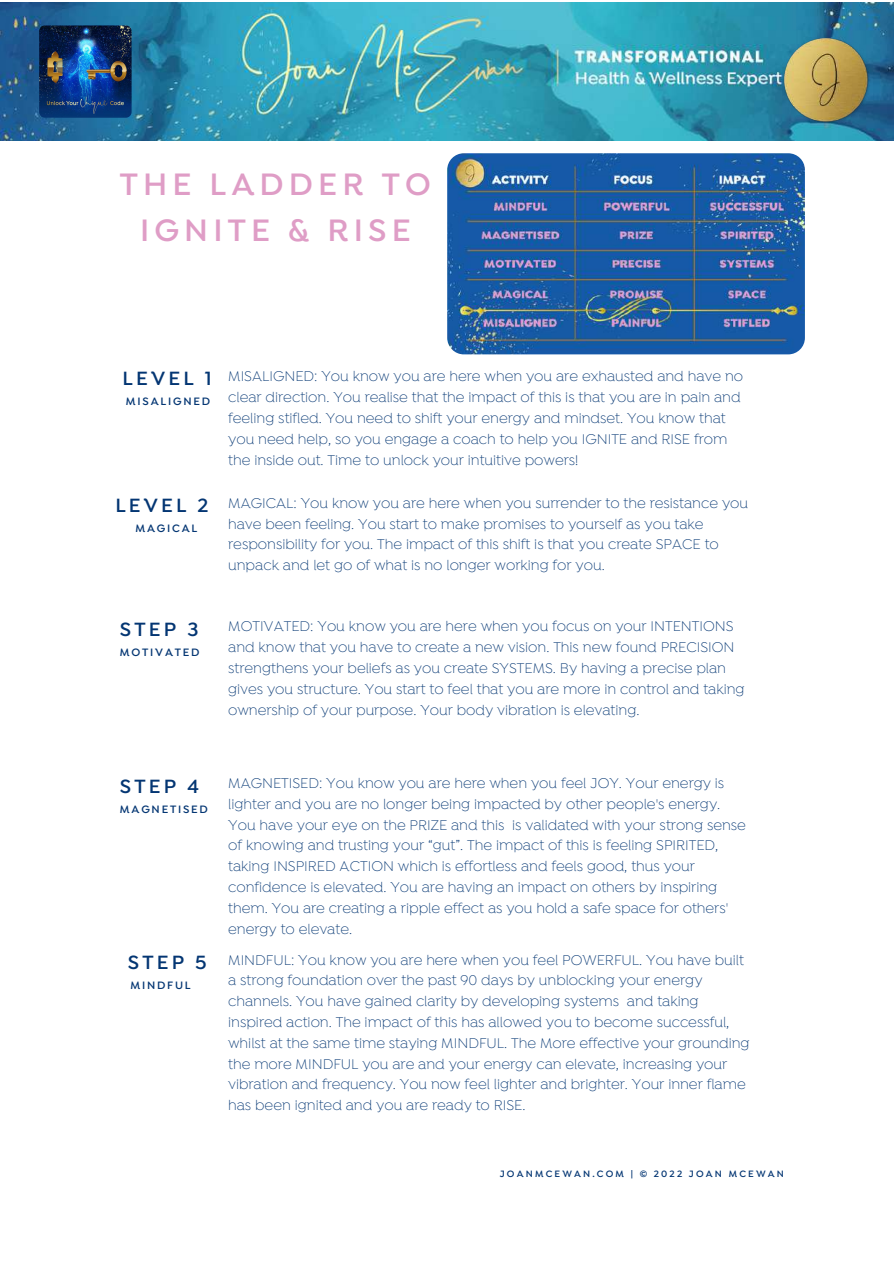
<style>
.page{position:relative;width:894px;height:1264px;background:#fff}
.page>*{position:absolute;margin:0;border:0;box-sizing:border-box;transform-origin:0 0}
.t1{font:600 33px/46.2px "Isidora";letter-spacing:.155em;color:#df9dc6;text-align:center}
.t2{font:600 20.4px "Isidora";letter-spacing:.155em;color:#043673}
.t3{font:300 15px/20.9px "Isidora";color:#043673}
.t4{font:600 11.4px "Isidora";letter-spacing:.155em;color:#043673}
.t5{font:600 9.75px "Isidora";letter-spacing:.22em;color:#043673}
</style>
<div class="page">
<img style="left:447px;top:153px;width:357px;height:201px;border-radius:17px">
<img style="left:0;top:3px;width:893px;height:137px">
<img style="left:782px;top:37px;width:88px;height:87px">
<img style="left:39px;top:25px;width:92px;height:93px;border-radius:6px">
<h1 class="t1" style="left:120px;top:163px;width:312px">THE LADDER TO<br>IGNITE &amp; RISE</h1>
<h2 class="t2" style="left:123px;top:367px;width:91px">LEVEL 1</h2>
<p class="t4" style="left:126px;top:395px;width:86px">MISALIGNED</p>
<h2 class="t2" style="left:115px;top:495px;width:95px">LEVEL 2</h2>
<p class="t4" style="left:135px;top:522px;width:63px">MAGICAL</p>
<p class="t3" style="left:228px;top:367px;width:516px">MISALIGNED: You know you are here when you are exhausted and have no clear direction. You realise that the impact of this is that you are in pain and feeling stifled. You need to shift your energy and mindset. You know that you need help, so you engage a coach to help you IGNITE and RISE from the inside out. Time to unlock your intuitive powers!</p>
<p class="t3" style="left:228px;top:493px;width:521px">MAGICAL: You know you are here when you surrender to the resistance you have been feeling. You start to make promises to yourself as you take responsibility for you. The impact of this shift is that you create SPACE to unpack and let go of what is no longer working for you.</p>
<h2 class="t2" style="left:120px;top:618px;width:80px">STEP 3</h2>
<p class="t4" style="left:120px;top:646px;width:81px">MOTIVATED</p>
<p class="t3" style="left:228px;top:617px;width:518px">MOTIVATED: You know you are here when you focus on your INTENTIONS and know that you have to create a new vision. This new found PRECISION strengthens your beliefs as you create SYSTEMS. By having a precise plan gives you structure. You start to feel that you are more in control and taking ownership of your purpose. Your body vibration is elevating.</p>
<h2 class="t2" style="left:120px;top:775px;width:81px">STEP 4</h2>
<p class="t4" style="left:120px;top:802px;width:89px">MAGNETISED</p>
<h2 class="t2" style="left:128px;top:951px;width:80px">STEP 5</h2>
<p class="t4" style="left:130px;top:979px;width:62px">MINDFUL</p>
<p class="t3" style="left:228px;top:773px;width:519px">MAGNETISED: You know you are here when you feel JOY. Your energy is lighter and you are no longer being impacted by other people's energy.<br>You have your eye on the PRIZE and this is validated with your strong sense of knowing and trusting your “gut”. The impact of this is feeling SPIRITED, taking INSPIRED ACTION which is effortless and feels good, thus your confidence is elevated. You are having an impact on others by inspiring them. You are creating a ripple effect as you hold a safe space for others' energy to elevate.</p>
<p class="t3" style="left:228px;top:950px;width:522px">MINDFUL: You know you are here when you feel POWERFUL. You have built a strong foundation over the past 90 days by unblocking your energy channels. You have gained clarity by developing systems and taking inspired action. The impact of this has allowed you to become successful, whilst at the same time staying MINDFUL. The More effective your grounding the more MINDFUL you are and your energy can elevate, increasing your vibration and frequency. You now feel lighter and brighter. Your inner flame has been ignited and you are ready to RISE.</p>
<p class="t5" style="left:499px;top:1168px;width:286px">JOANMCEWAN.COM | © 2022 JOAN MCEWAN</p>
</div>
